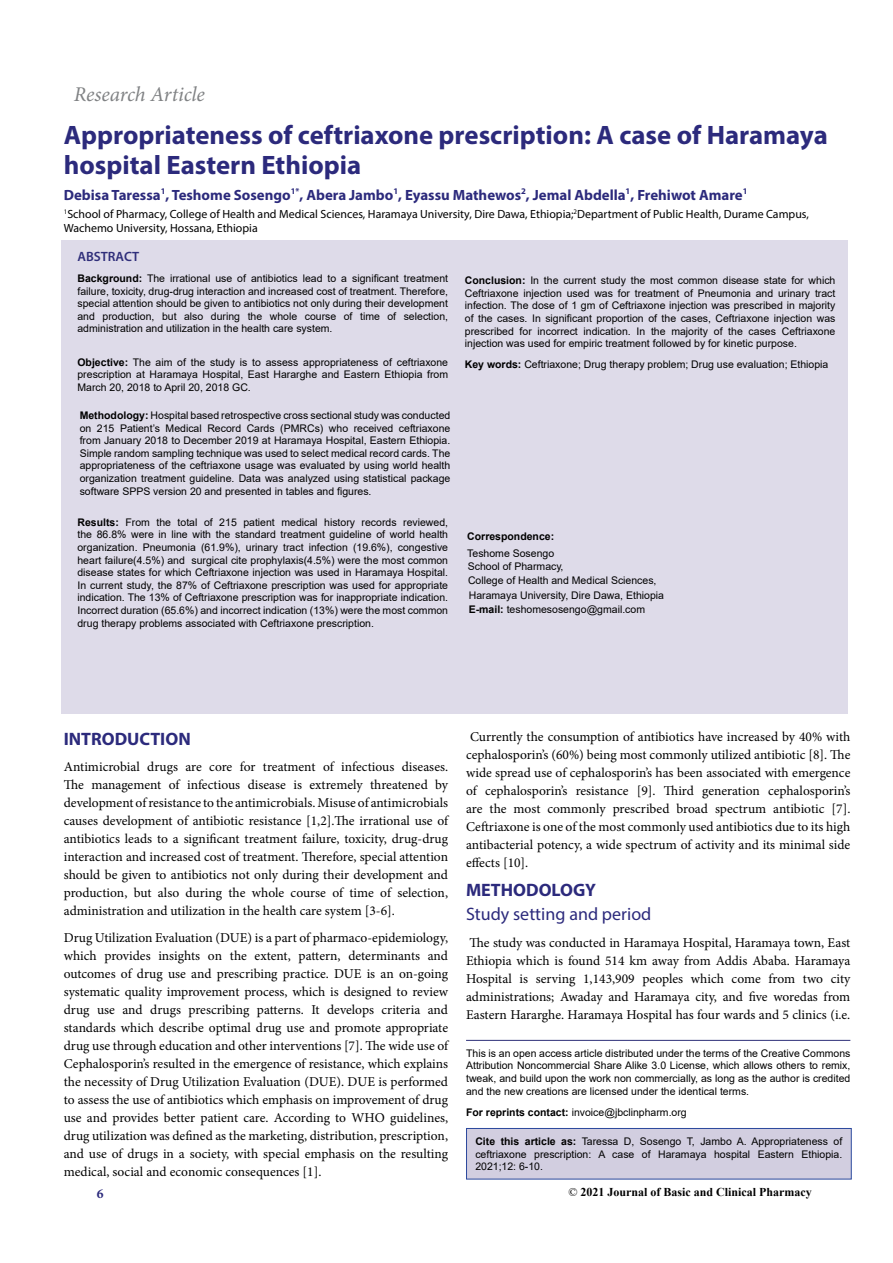
<style>
.page{position:relative;width:893px;height:1263px;background:#fff}
.page>*{position:absolute;margin:0;border:0;box-sizing:border-box;transform-origin:0 0}
.t1{font:700 26.7px/29.1px "Myriad Pro";color:#2c2a7c}
.t2{font:italic 21px "Minion Pro";letter-spacing:-.01em;color:#808284}
.t3{font:700 18px "Myriad Pro";color:#2c2a7c}
.t4{font:18px "Myriad Pro";color:#2c2a7c}
.t5{font:700 14.85px "Myriad Pro";color:#2c2a7c}
.t6{font:13.5px/18px "Minion Pro";color:#000;text-align:justify}
.t7{font:600 13.5px "Myriad Pro";color:#2f2e7a}
.t8{font:700 13.5px "Minion Pro";color:#2c2a7c}
.t9{font:700 12px "Times New Roman";color:#000101}
.t10{font:11.85px/14.2px "Myriad Pro";color:#000}
.t11{font:10.5px/12.6px "Arial";color:#000;text-align:justify}
.t12{font:700 10.5px "Arial";color:#000}
.s1{font-weight:700}
.s2{font-weight:400}
</style>
<div class="page">
<hr style="left:466px;top:1040px;width:384px;height:1px;background:#2d3079">
<div style="left:466px;top:1128px;width:385px;height:51px;background:#d2cee0"></div>
<div style="left:466px;top:1128px;width:386px;height:51px;border:1px solid #2b499d"></div>
<div style="left:62px;top:240px;width:786px;height:474px;background:#dedbe9"></div>
<h2 class="t2" style="left:74px;top:80px;width:133px">Research Article</h2>
<h1 class="t1" style="left:64px;top:120px;width:766px">Appropriateness of ceftriaxone prescription: A case of Haramaya hospital Eastern Ethiopia</h1>
<h3 class="t5" style="left:64px;top:185px;width:685px">Debisa Taressa<sup>1</sup>, Teshome Sosengo<sup>1*</sup>, Abera Jambo<sup>1</sup>, Eyassu Mathewos<sup>2</sup>, Jemal Abdella<sup>1</sup>, Frehiwot Amare<sup>1</sup></h3>
<p class="t10" style="left:64px;top:207px;width:747px"><sup>1</sup>School of Pharmacy, College of Health and Medical Sciences, Haramaya University, Dire Dawa, Ethiopia;<sup>2</sup>Department of Public Health, Durame Campus,<br>Wachemo University, Hossana, Ethiopia</p>
<p class="t7" style="left:77px;top:248px;width:63px">ABSTRACT</p>
<p class="t11" style="left:77px;top:272px;width:372px"><span class="s1">Background:</span> The irrational use of antibiotics lead to a significant treatment failure, toxicity, drug-drug interaction and increased cost of treatment. Therefore, special attention should be given to antibiotics not only during their development and production, but also during the whole course of time of selection, administration and utilization in the health care system.</p>
<p class="t11" style="left:77px;top:356px;width:372px"><span class="s1">Objective:</span> The aim of the study is to assess appropriateness of ceftriaxone prescription at Haramaya Hospital, East Hararghe and Eastern Ethiopia from March 20, 2018 to April 20, 2018 GC.</p>
<p class="t11" style="left:80px;top:409px;width:372px"><span class="s1">Methodology:</span> Hospital based retrospective cross sectional study was conducted on 215 Patient’s Medical Record Cards (PMRCs) who received ceftriaxone from January 2018 to December 2019 at Haramaya Hospital, Eastern Ethiopia.<br>Simple random sampling technique was used to select medical record cards. The appropriateness of the ceftriaxone usage was evaluated by using world health organization treatment guideline. Data was analyzed using statistical package software SPPS version 20 and presented in tables and figures.</p>
<p class="t11" style="left:77px;top:516px;width:372px"><span class="s1">Results:</span> From the total of 215 patient medical history records reviewed, the 86.8% were in line with the standard treatment guideline of world health organization. Pneumonia (61.9%), urinary tract infection (19.6%), congestive heart failure(4.5%) and surgical cite prophylaxis(4.5%) were the most common disease states for which Ceftriaxone injection was used in Haramaya Hospital.<br>In current study, the 87% of Ceftriaxone prescription was used for appropriate indication. The 13% of Ceftriaxone prescription was for inappropriate indication.<br>Incorrect duration (65.6%) and incorrect indication (13%) were the most common drug therapy problems associated with Ceftriaxone prescription.</p>
<p class="t11" style="left:465px;top:274px;width:372px"><span class="s1">Conclusion:</span> In the current study the most common disease state for which Ceftriaxone injection used was for treatment of Pneumonia and urinary tract infection. The dose of 1 gm of Ceftriaxone injection was prescribed in majority of the cases. In significant proportion of the cases, Ceftriaxone injection was prescribed for incorrect indication. In the majority of the cases Ceftriaxone injection was used for empiric treatment followed by for kinetic purpose.</p>
<p class="t11" style="left:465px;top:358px;width:365px"><span class="s1">Key words:</span> Ceftriaxone; Drug therapy problem; Drug use evaluation; Ethiopia</p>
<p class="t12" style="left:467px;top:529px;width:88px">Correspondence:</p>
<p class="t11" style="left:468px;top:573px;width:198px;line-height:14.9px">College of Health and Medical Sciences,<br>Haramaya University, Dire Dawa, Ethiopia</p>
<p class="t11" style="left:469px;top:603px;width:178px"><span class="s1">E-mail:</span> teshomesosengo@gmail.com</p>
<p class="t11" style="left:467px;top:546px;width:98px;line-height:13.5px">Teshome Sosengo<br>School of Pharmacy,</p>
<h3 class="t3" style="left:64px;top:727px;width:129px">INTRODUCTION</h3>
<p class="t6" style="left:64px;top:758px;width:386px">Antimicrobial drugs are core for treatment of infectious diseases.<br>The management of infectious disease is extremely threatened by development of resistance to the antimicrobials. Misuse of antimicrobials causes development of antibiotic resistance [1,2].The irrational use of antibiotics leads to a significant treatment failure, toxicity, drug-drug interaction and increased cost of treatment. Therefore, special attention should be given to antibiotics not only during their development and production, but also during the whole course of time of selection, administration and utilization in the health care system [3-6].</p>
<p class="t6" style="left:64px;top:929px;width:386px">Drug Utilization Evaluation (DUE) is a part of pharmaco-epidemiology, which provides insights on the extent, pattern, determinants and outcomes of drug use and prescribing practice. DUE is an on-going systematic quality improvement process, which is designed to review drug use and drugs prescribing patterns. It develops criteria and standards which describe optimal drug use and promote appropriate drug use through education and other interventions [7]. The wide use of Cephalosporin’s resulted in the emergence of resistance, which explains the necessity of Drug Utilization Evaluation (DUE). DUE is performed to assess the use of antibiotics which emphasis on improvement of drug use and provides better patient care. According to WHO guidelines, drug utilization was defined as the marketing, distribution, prescription, and use of drugs in a society, with special emphasis on the resulting medical, social and economic consequences [1].</p>
<p class="t8" style="left:97px;top:1184px;width:8px">6</p>
<p class="t6" style="left:466px;top:728px;width:386px">Currently the consumption of antibiotics have increased by 40% with cephalosporin’s (60%) being most commonly utilized antibiotic [8]. The wide spread use of cephalosporin’s has been associated with emergence of cephalosporin’s resistance [9]. Third generation cephalosporin’s are the most commonly prescribed broad spectrum antibiotic [7].<br>Ceftriaxone is one of the most commonly used antibiotics due to its high antibacterial potency, a wide spectrum of activity and its minimal side effects [10].</p>
<h3 class="t3" style="left:466px;top:878px;width:132px">METHODOLOGY</h3>
<h3 class="t4" style="left:466px;top:903px;width:187px">Study setting and period</h3>
<p class="t6" style="left:466px;top:933px;width:386px">The study was conducted in Haramaya Hospital, Haramaya town, East Ethiopia which is found 514 km away from Addis Ababa. Haramaya Hospital is serving 1,143,909 peoples which come from two city administrations; Awaday and Haramaya city, and five woredas from Eastern Hararghe. Haramaya Hospital has four wards and 5 clinics (i.e.</p>
<p class="t11" style="left:466px;top:1047px;width:386px">This is an open access article distributed under the terms of the Creative Commons Attribution Noncommercial Share Alike 3.0 License, which allows others to remix, tweak, and build upon the work non commercially, as long as the author is credited and the new creations are licensed under the identical terms.</p>
<p class="t11" style="left:466px;top:1106px;width:222px"><span class="s1">For reprints contact:</span> invoice@jbclinpharm.org</p>
<p class="t11" style="left:475px;top:1135px;width:368px"><span class="s1">Cite this article as:</span> Taressa D, Sosengo T, Jambo A. Appropriateness of ceftriaxone prescription: A case of Haramaya hospital Eastern Ethiopia.<br>2021;12: 6-10.</p>
<p class="t9" style="left:568px;top:1183px;width:245px"><span class="s2">©</span> 2021 Journal of Basic and Clinical Pharmacy</p>
</div>
